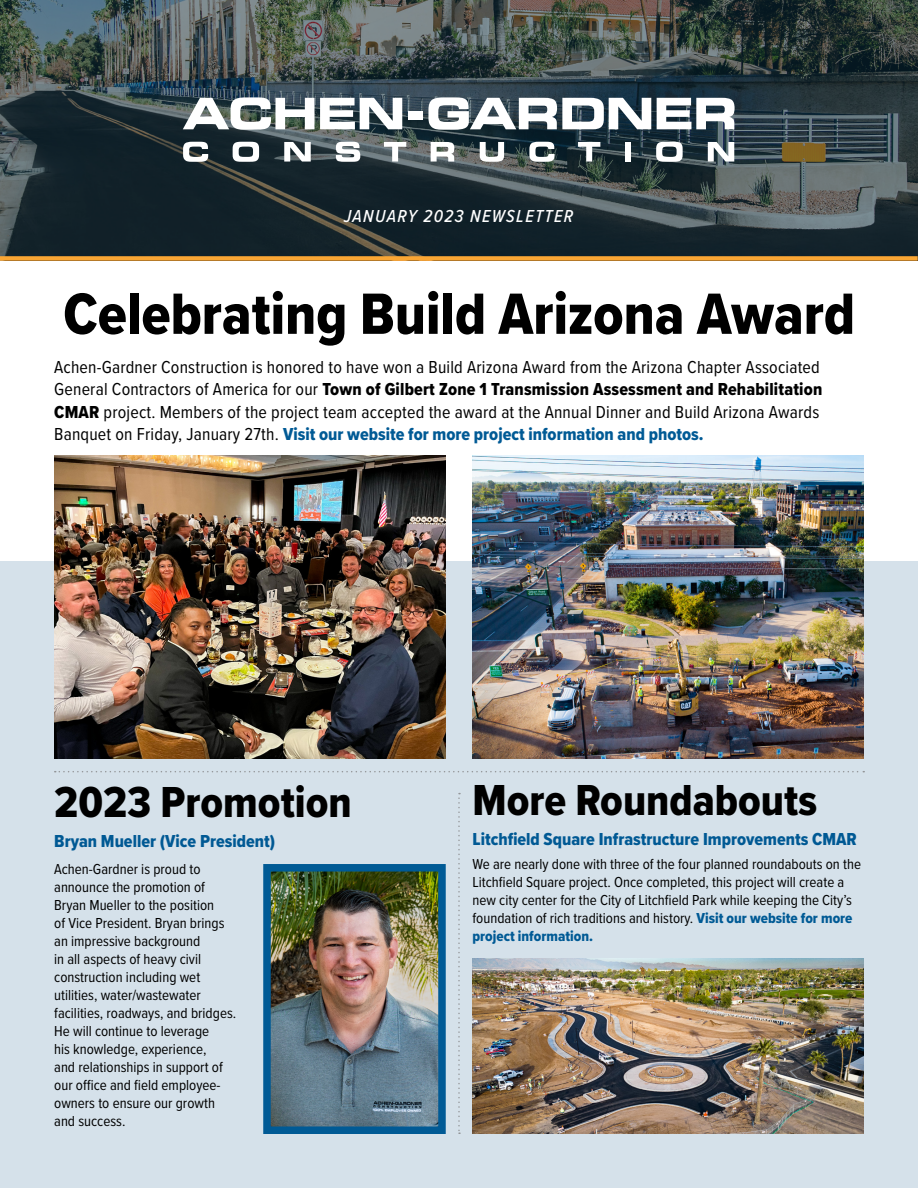
<style>
.page{position:relative;width:918px;height:1188px;background:#fff}
.page>*{position:absolute;margin:0;border:0;box-sizing:border-box;transform-origin:0 0}
.t1{font:60.3px "Proxima Nova Cond Extrabld";color:#000}
.t2{font:45px "Proxima Nova Cond Extrabld";color:#000}
.t3{font:18px "Proxima Nova Cond";letter-spacing:.01em;color:#000}
.t4{font:18px "Proxima Nova Cond Extrabld";letter-spacing:.01em;color:#000}
.t5{font:18px "Proxima Nova Cond Extrabld";color:#005a95}
.t6{font:18px "Proxima Nova Cond Extrabld";color:#005994}
.t7{font:italic 500 18px "Proxima Nova Cond";letter-spacing:.075em;color:#fff}
.t8{font:15px/18px "Proxima Nova Cond";color:#000}
.t9{font:15px "Proxima Nova Cond Extrabld";color:#005a95}
.s1{font-family:"Proxima Nova Cond"}
.s2{font-family:"Proxima Nova Cond Extrabld"}
.s3{font-family:"Proxima Nova Cond";color:#000}
.s4{font-family:"Proxima Nova Cond Extrabld";color:#005a95}
</style>
<div class="page">
<div style="left:0;top:561px;width:918px;height:627px;background:#d5e1ea"></div>
<img style="left:54px;top:456px;width:392px;height:302px">
<img style="left:472px;top:456px;width:392px;height:302px">
<svg style="left:0;top:0;width:918px;height:256px;background:#334144"></svg>
<div style="left:0;top:256px;width:918px;height:5px;background:#faa634"></div>
<svg style="left:183px;top:142px;width:25px;height:20px"></svg>
<svg style="left:233px;top:142px;width:26px;height:20px"></svg>
<svg style="left:284px;top:142px;width:27px;height:20px"></svg>
<svg style="left:336px;top:142px;width:24px;height:20px"></svg>
<svg style="left:384px;top:142px;width:22px;height:20px"></svg>
<svg style="left:431px;top:142px;width:23px;height:20px"></svg>
<svg style="left:480px;top:142px;width:24px;height:20px"></svg>
<svg style="left:529px;top:142px;width:26px;height:20px"></svg>
<svg style="left:578px;top:142px;width:22px;height:20px"></svg>
<div style="left:625px;top:142px;width:6px;height:20px;background:#fff"></div>
<svg style="left:656px;top:142px;width:27px;height:20px"></svg>
<svg style="left:708px;top:142px;width:26px;height:20px"></svg>
<svg style="left:183px;top:97px;width:219px;height:33px"></svg>
<div style="left:409px;top:112px;width:14px;height:8px;background:#fff"></div>
<svg style="left:428px;top:97px;width:223px;height:33px"></svg>
<svg style="left:657px;top:98px;width:78px;height:31px"></svg>
<svg style="left:55px;top:771px;width:809px;height:1px"></svg>
<img style="left:272px;top:873px;width:165px;height:252px">
<div style="left:263px;top:864px;width:183px;height:270px;border:8px solid #005a95"></div>
<svg style="left:458px;top:793px;width:2px;height:341px"></svg>
<img style="left:472px;top:958px;width:392px;height:176px">
<p class="t7" style="left:344px;top:203px;width:231px">JANUARY 2023 NEWSLETTER</p>
<h1 class="t1" style="left:63px;top:269px;width:793px">Celebrating Build Arizona Award</h1>
<p class="t3" style="left:54px;top:353px;width:767px">Achen-Gardner Construction is honored to have won a Build Arizona Award from the Arizona Chapter Associated</p>
<p class="t4" style="left:54px;top:376px;width:770px"><span class="s1">General Contractors of America for our</span> Town of Gilbert Zone 1 Transmission Assessment and Rehabilitation</p>
<p class="t3" style="left:54px;top:398px;width:767px"><span class="s2">CMAR</span> project. Members of the project team accepted the award at the Annual Dinner and Build Arizona Awards</p>
<p class="t5" style="left:54px;top:421px;width:651px"><span class="s3">Banquet on Friday, January 27th.</span> Visit our website for more project information and photos.</p>
<h2 class="t2" style="left:54px;top:769px;width:299px">2023 Promotion</h2>
<p class="t6" style="left:54px;top:827px;width:222px">Bryan Mueller (Vice President)</p>
<p class="t8" style="left:54px;top:860px;width:184px">Achen-Gardner is proud to announce the promotion of<br>Bryan Mueller to the position<br>of Vice President. Bryan brings an impressive background<br>in all aspects of heavy civil construction including wet utilities, water/wastewater facilities, roadways, and bridges.<br>He will continue to leverage<br>his knowledge, experience,<br>and relationships in support of our office and field employee&shy;owners to ensure our growth and success.</p>
<h2 class="t2" style="left:473px;top:767px;width:346px">More Roundabouts</h2>
<p class="t6" style="left:473px;top:825px;width:386px">Litchfield Square Infrastructure Improvements CMAR</p>
<p class="t8" style="left:473px;top:855px;width:390px">We are nearly done with three of the four planned roundabouts on the Litchfield Square project. Once completed, this project will create a new city center for the City of Litchfield Park while keeping the City’s foundation of rich traditions and history. <span class="s4">Visit our website for more</span></p>
<p class="t9" style="left:473px;top:925px;width:122px">project information.</p>
</div>
